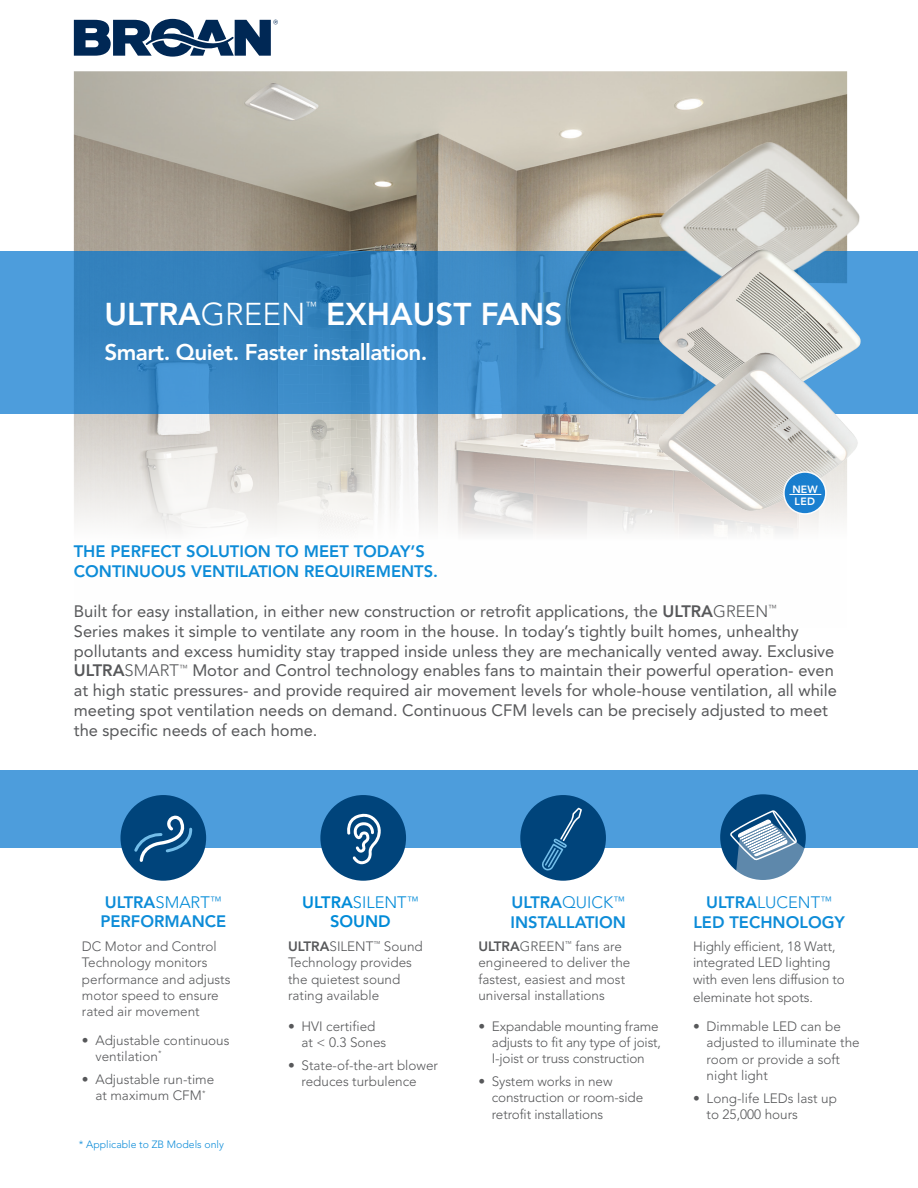
<style>
.page{position:relative;width:918px;height:1188px;background:#fff}
.page>*{position:absolute;margin:0;border:0;box-sizing:border-box;transform-origin:0 0}
.t1{font:800 31.35px "Avenir";color:#fff}
.t2{font:800 22.5px "Avenir";letter-spacing:-.025em;color:#fff}
.t3{font:16.5px/19.8px "Avenir";color:#57585a}
.t4{font:800 16.5px/19.8px "Avenir";color:#0d8cd8}
.t5{font:800 16.5px/19.8px "Avenir";color:#008bd8;text-align:center}
.t6{font:300 13.5px/16.2px "Avenir";color:#57585a}
.t7{font:300 11.55px "Avenir";color:#fff}
.t8{font:300 10.5px "Avenir";color:#0d8cd8}
.t9{font:800 10.5px "Avenir";letter-spacing:.035em;color:#fff}
.s1{font-weight:300}
.s2{font-weight:800}
.s3{font-weight:300;color:#008bd8}
</style>
<div class="page">
<img style="left:74px;top:71px;width:773px;height:463px">
<svg style="left:0;top:251px;width:918px;height:163px;background:#3a89c5"></svg>
<svg style="left:74px;top:19px;width:204px;height:38px"></svg>
<img style="left:649px;top:120px;width:218px;height:183px">
<img style="left:659px;top:250px;width:202px;height:96px">
<img style="left:654px;top:346px;width:216px;height:171px">
<svg style="left:784px;top:472px;width:42px;height:42px"></svg>
<div style="left:783px;top:471px;width:44px;height:44px;border:2px solid #fff;border-radius:50%"></div>
<hr style="left:789px;top:494px;width:32px;height:1px;background:#fff">
<div style="left:0;top:770px;width:918px;height:78px;background:#4d9ddc"></div>
<div style="left:320px;top:795px;width:86px;height:86px;background:#00447b;border-radius:50%"></div>
<svg style="left:347px;top:813px;width:34px;height:51px"></svg>
<div style="left:520px;top:795px;width:86px;height:86px;background:#00447b;border-radius:50%"></div>
<svg style="left:542px;top:808px;width:40px;height:63px"></svg>
<div style="left:120px;top:795px;width:86px;height:86px;background:#00447b;border-radius:50%"></div>
<svg style="left:134px;top:815px;width:59px;height:47px"></svg>
<div style="left:720px;top:794px;width:86px;height:86px;background:#00447b;border-radius:50%"></div>
<svg style="left:730px;top:809px;width:76px;height:71px"></svg>
<p class="t1" style="left:105px;top:290px;width:202px">ULTRA<span class="s1">GREEN</span></p>
<p class="t7" style="left:306px;top:299px;width:13px">™</p>
<p class="t1" style="left:326px;top:290px;width:238px">EXHAUST FANS</p>
<p class="t2" style="left:105px;top:334px;width:325px">Smart. Quiet. Faster installation.</p>
<p class="t9" style="left:792px;top:481px;width:27px">NEW</p>
<p class="t9" style="left:795px;top:494px;width:22px">LED</p>
<p class="t4" style="left:74px;top:541px;width:366px">THE PERFECT SOLUTION TO MEET TODAY’S<br>CONTINUOUS VENTILATION REQUIREMENTS.</p>
<p class="t3" style="left:74px;top:601px;width:765px">Built for easy installation, in either new construction or retrofit applications, the <span class="s2">ULTRA</span><span class="s1">GREEN</span><sup>™<br></sup>Series makes it simple to ventilate any room in the house. In today’s tightly built homes, unhealthy pollutants and excess humidity stay trapped inside unless they are mechanically vented away. Exclusive <span class="s2">ULTRA</span><span class="s1">SMART</span><sup>™</sup> Motor and Control technology enables fans to maintain their powerful operation- even at high static pressures- and provide required air movement levels for whole-house ventilation, all while meeting spot ventilation needs on demand. Continuous CFM levels can be precisely adjusted to meet the specific needs of each home.</p>
<p class="t4" style="left:100px;top:892px;width:127px">ULTRA<span class="s3">SMART</span><sup>™<br></sup>PERFORMANCE</p>
<p class="t5" style="left:302px;top:892px;width:118px">ULTRA<span class="s1">SILENT</span><sup>™<br></sup>SOUND</p>
<p class="t4" style="left:511px;top:892px;width:117px">ULTRA<span class="s1">QUICK</span><sup>™<br></sup>INSTALLATION</p>
<p class="t6" style="left:82px;top:938px;width:150px">DC Motor and Control<br>Technology monitors performance and adjusts motor speed to ensure rated air movement</p>
<p class="t6" style="left:288px;top:938px;width:136px"><span class="s2">ULTRA</span>SILENT<sup>™</sup> Sound<br>Technology provides the quietest sound rating available</p>
<p class="t6" style="left:478px;top:938px;width:154px"><span class="s2">ULTRA</span>GREEN<sup>™</sup> fans are engineered to deliver the fastest, easiest and most universal installations</p>
<p class="t6" style="left:95px;top:1032px;width:136px;text-indent:-14px">• Adjustable continuous ventilation<sup>*</sup></p>
<p class="t6" style="left:82px;top:1071px;width:134px;text-align:center">• Adjustable run-time at maximum CFM<sup>*</sup></p>
<p class="t6" style="left:302px;top:1018px;width:86px;text-indent:-14px">• HVI certified at &lt; 0.3 Sones</p>
<p class="t6" style="left:288px;top:1057px;width:152px;text-align:center">• State-of-the-art blower reduces turbulence</p>
<p class="t6" style="left:492px;top:1018px;width:171px;text-indent:-14px">• Expandable mounting frame adjusts to fit any type of joist,<br>I-joist or truss construction</p>
<p class="t6" style="left:492px;top:1073px;width:153px;text-indent:-14px">• System works in new construction or room-side retrofit installations</p>
<p class="t8" style="left:79px;top:1138px;width:147px">* Applicable to ZB Models only</p>
<p class="t4" style="left:693px;top:892px;width:153px;text-align:center">ULTRA<span class="s1">LUCENT</span><sup>™<br></sup>LED TECHNOLOGY</p>
<p class="t6" style="left:693px;top:938px;width:153px">Highly efficient, 18 Watt, integrated LED lighting with even lens diffusion to</p>
<p class="t6" style="left:693px;top:989px;width:121px">eleminate hot spots.</p>
<p class="t6" style="left:707px;top:1019px;width:155px;text-indent:-14px">• Dimmable LED can be adjusted to illuminate the room or provide a soft night light</p>
<p class="t6" style="left:707px;top:1090px;width:132px;text-indent:-14px">• Long-life LEDs last up to 25,000 hours</p>
</div>
